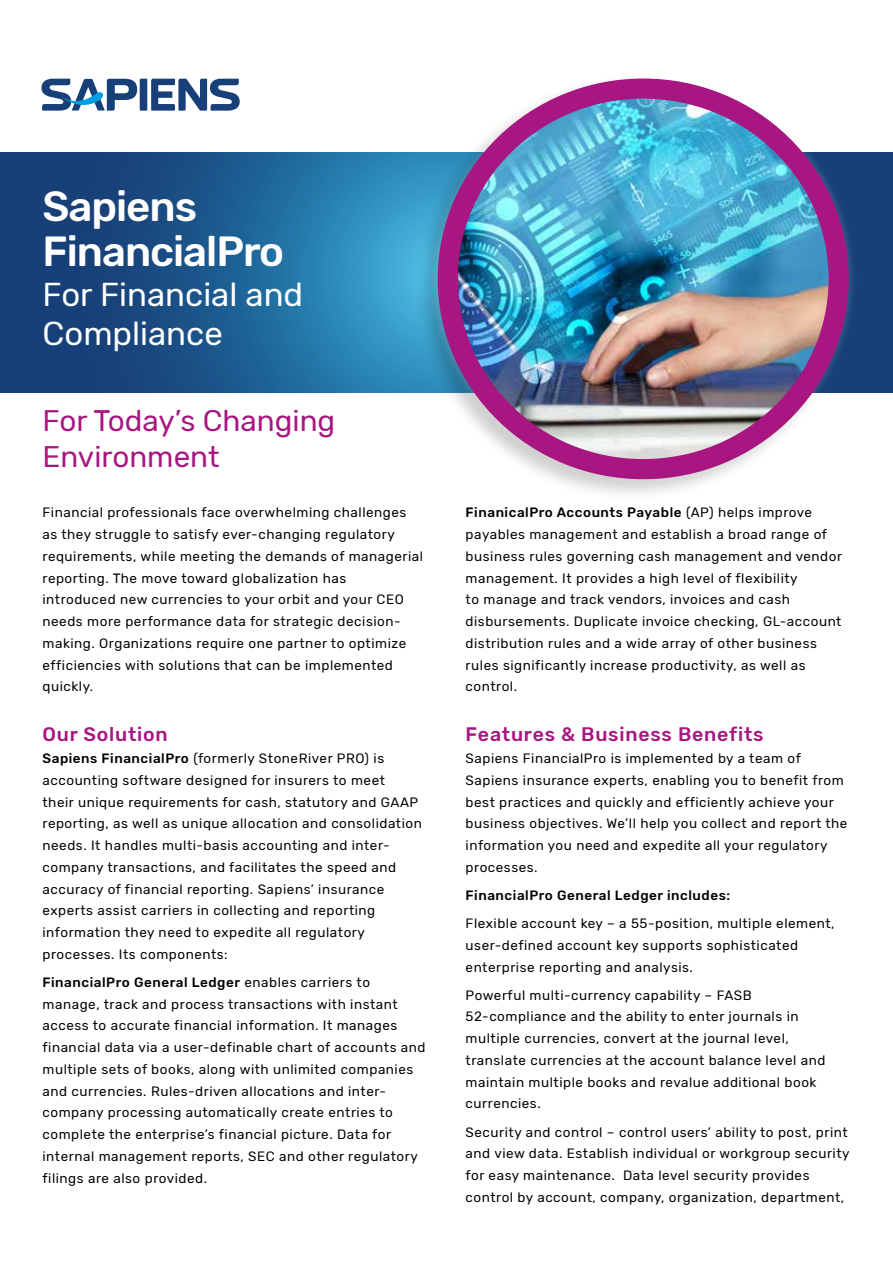
<style>
.page{position:relative;width:893px;height:1263px;background:#fff}
.page>*{position:absolute;margin:0;border:0;box-sizing:border-box;transform-origin:0 0}
.t1{font:500 42px/45px "Rubik";letter-spacing:-.025em;color:#fff}
.t2{font:33px/39.6px "Rubik";color:#fff}
.t3{font:29.7px/35.7px "Rubik";color:#a71681}
.t4{font:500 19.5px "Rubik";letter-spacing:.04em;color:#a71681}
.t5{font:13.5px/21.8px "Rubik";letter-spacing:.04em;color:#000}
.t6{font:500 13.5px "Rubik";letter-spacing:.04em;color:#000}
.s1{font-weight:500}
</style>
<div class="page">
<svg style="left:0;top:153px;width:893px;height:240px;background:#1f5d91"></svg>
<svg style="left:41px;top:79px;width:199px;height:32px"></svg>
<div style="left:414px;top:75px;width:437px;height:426px;background:#000;opacity:.2"></div>
<div style="left:428px;top:69px;width:430px;height:419px;background:#fff;opacity:.21"></div>
<img style="left:448px;top:92px;width:391px;height:370px">
<div style="left:438px;top:79px;width:411px;height:400px;border:20px solid #a71681;border-radius:50%"></div>
<h1 class="t1" style="left:43px;top:185px;width:243px">Sapiens<br>FinancialPro</h1>
<h2 class="t2" style="left:43px;top:275px;width:262px">For Financial and<br>Compliance</h2>
<h3 class="t3" style="left:43px;top:404px;width:294px">For Today s’ Changing<br>Environment</h3>
<p class="t5" style="left:43px;top:502px;width:382px">Financial professionals face overwhelming challenges as they struggle to satisfy ever-changing regulatory requirements, while meeting the demands of managerial reporting. The move toward globalization has<br>introduced new currencies to your orbit and your CEO</p>
<p class="t5" style="left:43px;top:633px;width:365px">making. Organizations require one partner to optimize</p>
<p class="t5" style="left:43px;top:611px;width:360px">needs more performance data for strategic decision-</p>
<p class="t5" style="left:43px;top:654px;width:352px">efficiencies with solutions that can be implemented quickly.</p>
<h3 class="t4" style="left:43px;top:723px;width:127px">Our Solution</h3>
<p class="t5" style="left:43px;top:748px;width:381px"><span class="s1">Sapiens FinancialPro</span> (formerly StoneRiver PRO) is accounting software designed for insurers to meet<br>their unique requirements for cash, statutory and GAAP reporting, as well as unique allocation and consolidation</p>
<p class="t5" style="left:43px;top:857px;width:355px">company transactions, and facilitates the speed and</p>
<p class="t5" style="left:43px;top:835px;width:349px">needs It. handles multi-basis accounting and inter-</p>
<p class="t5" style="left:43px;top:878px;width:343px">accuracy of financial reporting. Sapiens’ insurance experts assist carriers in collecting and reporting information they need to expedite all regulatory processes. Its components:</p>
<p class="t5" style="left:43px;top:972px;width:385px"><span class="s1">FinancialPro General Ledger</span> enables carriers to manage, track and process transactions with instant access to accurate financial information It. manages financial data via a user-definable chart of accounts and multiple sets of books, along with unlimited companies</p>
<p class="t5" style="left:43px;top:1102px;width:352px">company processing automatically create entries to</p>
<p class="t5" style="left:43px;top:1080px;width:345px">and currencies. Rules-driven allocations and inter-</p>
<p class="t5" style="left:43px;top:1124px;width:377px">complete the enterprise s’ financial picture. Data for internal management reports, SEC and other regulatory filings are also provided.</p>
<p class="t5" style="left:466px;top:502px;width:378px"><span class="s1">FinanicalPro Accounts Payable</span> (AP) helps improve payables management and establish a broad range of business rules governing cash management and vendor management It. provides a high level of flexibility<br>to manage and track vendors, invoices and cash disbursements. Duplicate invoice checking, GL-account distribution rules and a wide array of other business rules significantly increase productivity, as well as control.</p>
<h3 class="t4" style="left:466px;top:723px;width:299px">Features &amp; Business Benefits</h3>
<p class="t5" style="left:466px;top:748px;width:383px">Sapiens FinancialPro is implemented by a team of Sapiens insurance experts, enabling you to benefit from best practices and quickly and efficiently achieve your business objectives. We l l’ help you collect and report the information you need and expedite all your regulatory processes.</p>
<p class="t6" style="left:466px;top:887px;width:266px">FinancialPro General Ledger includes:</p>
<p class="t5" style="left:466px;top:913px;width:370px">Flexible account key – a 55-position, multiple element, user-defined account key supports sophisticated enterprise reporting and analysis.</p>
<p class="t5" style="left:466px;top:984px;width:361px">Powerful multi-currency capability – FASB 52-compliance and the ability to enter journals in multiple currencies, convert at the journal level, translate currencies at the account balance level and maintain multiple books and revalue additional book currencies.</p>
<p class="t5" style="left:466px;top:1121px;width:383px">Security and control – control users’ ability to post, print</p>
<p class="t5" style="left:466px;top:1143px;width:385px">and view data. Establish individual or workgroup security</p>
<p class="t5" style="left:623px;top:1165px;width:188px">Data level security provides</p>
<p class="t5" style="left:466px;top:1165px;width:380px">for easy maintenance.<br>control by account, company, organization, department,</p>
</div>
